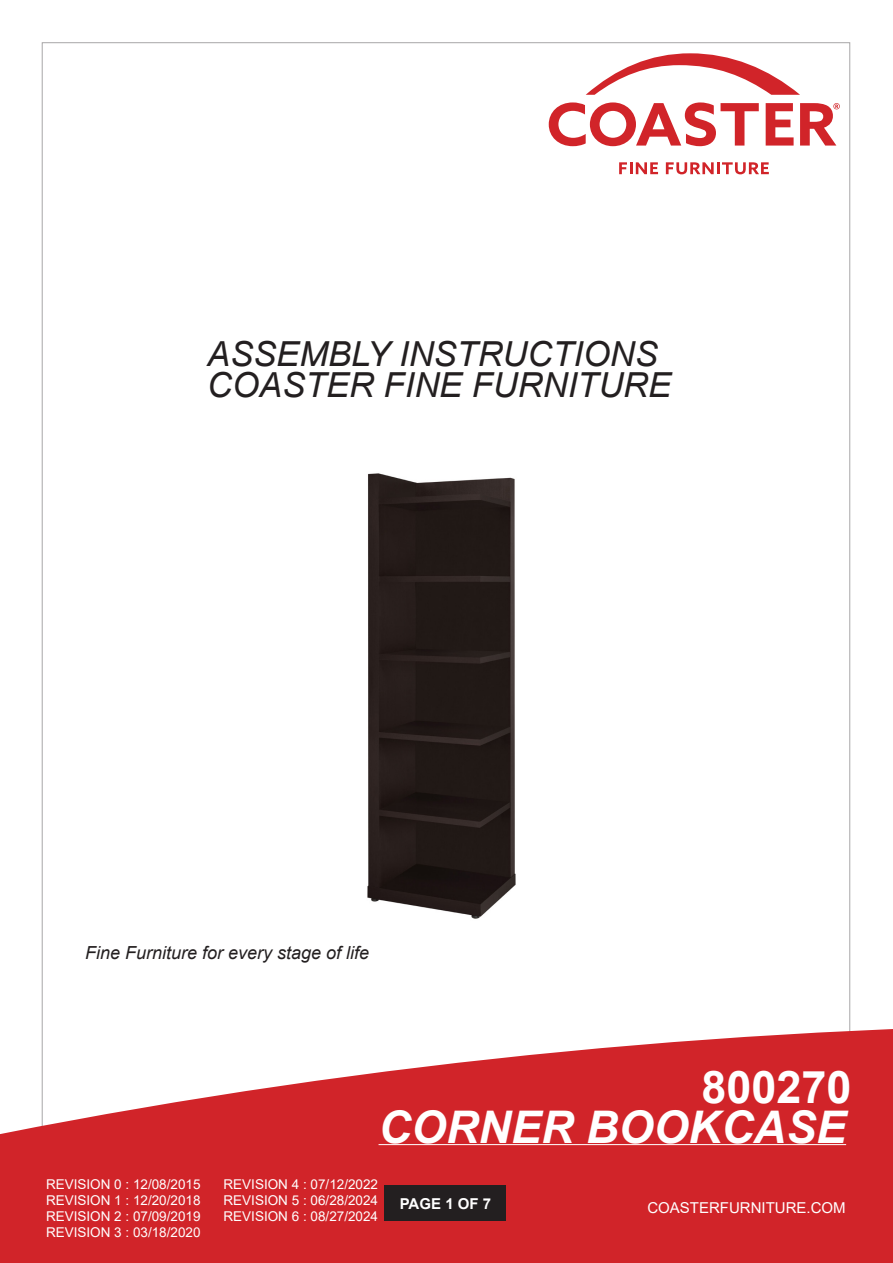
<style>
.page{position:relative;width:893px;height:1263px;background:#fff}
.page>*{position:absolute;margin:0;border:0;box-sizing:border-box;transform-origin:0 0}
.t1{font:italic 700 45px "Arial";color:#fff}
.t2{font:700 45px "Arial";color:#fff}
.t3{font:italic 34.5px/31px "Arial";color:#231f20}
.t4{font:italic 18px "Arial";color:#231f20}
.t5{font:15px "Arial";color:#fff}
.t6{font:700 15px "Arial";color:#fff}
.t7{font:13.5px/16.2px "Arial";color:#fff;text-align:justify}
</style>
<div class="page">
<svg style="left:0;top:1024px;width:893px;height:239px;fill:#d12429"></svg>
<div style="left:385px;top:1185px;width:121px;height:36px;background:#231f20"></div>
<svg style="left:619px;top:162px;width:39px;height:12px"></svg>
<svg style="left:666px;top:162px;width:103px;height:12px"></svg>
<svg style="left:586px;top:53px;width:214px;height:42px"></svg>
<svg style="left:549px;top:102px;width:210px;height:44px"></svg>
<svg style="left:800px;top:103px;width:40px;height:43px"></svg>
<svg style="left:766px;top:103px;width:28px;height:43px"></svg>
<hr style="left:379px;top:1144px;width:467px;height:1px;background:#fff">
<img style="left:367px;top:473px;width:149px;height:446px">
<h2 class="t3" style="left:207px;top:339px;width:465px">ASSEMBLY INSTRUCTIONS<br>COASTER FINE FURNITURE</h2>
<h3 class="t4" style="left:85px;top:941px;width:286px">Fine Furniture for every stage of life</h3>
<h1 class="t2" style="left:701px;top:1055px;width:152px">800270</h1>
<h1 class="t1" style="left:379px;top:1097px;width:469px">CORNER BOOKCASE</h1>
<p class="t7" style="left:46px;top:1176px;width:156px">REVISION 0 : 12/08/2015<br>REVISION 1 : 12/20/2018<br>REVISION 2 : 07/09/2019<br>REVISION 3 : 03/18/2020</p>
<p class="t7" style="left:224px;top:1176px;width:156px">REVISION 4 : 07/12/2022<br>REVISION 5 : 06/28/2024<br>REVISION 6 : 08/27/2024</p>
<p class="t6" style="left:400px;top:1193px;width:93px">PAGE 1 OF 7</p>
<p class="t5" style="left:647px;top:1197px;width:200px">COASTERFURNITURE.COM</p>
</div>
